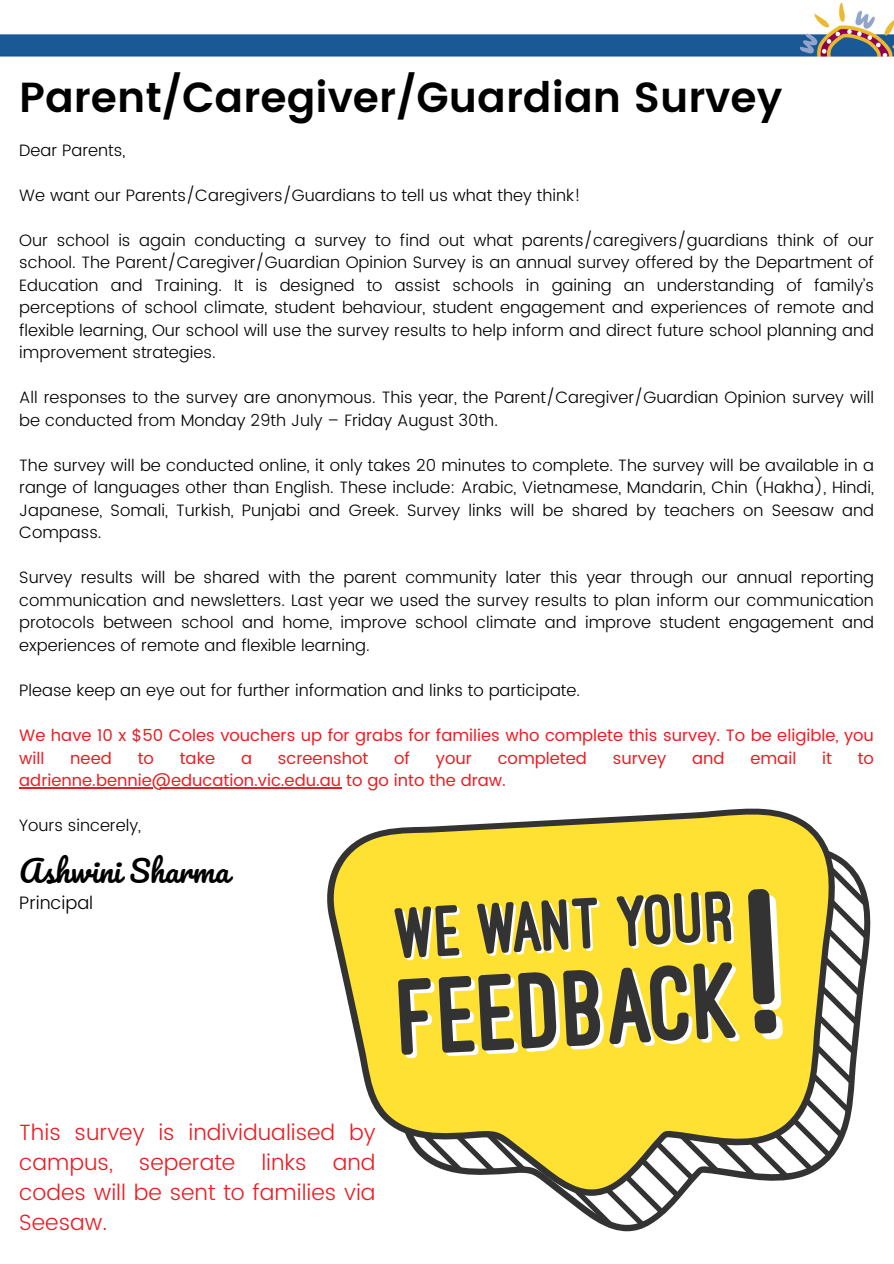
<style>
.page{position:relative;width:894px;height:1264px;background:#fff}
.page>*{position:absolute;margin:0;border:0;box-sizing:border-box;transform-origin:0 0}
.t1{font:600 42px "Poppins";color:#000}
.t2{font:30px "Pacifico";color:#000}
.t3{font:300 22.2px/30.2px "Poppins";color:#ed1c24;text-align:justify}
.t4{font:300 18px "Poppins";color:#000}
.t5{font:300 16.5px/22.5px "Poppins";color:#000;text-align:justify}
.t6{font:16.5px/22.5px "Poppins";color:#ed1c24}
</style>
<div class="page">
<img style="left:470px;top:2px;width:423px;height:55px">
<img style="left:0;top:34px;width:470px;height:23px">
<hr style="left:19px;top:787px;width:322px;height:1px;background:#ed1c24">
<svg style="left:327px;top:808px;width:511px;height:320px;fill:#fee133"></svg>
<svg style="left:394px;top:863px;width:472px;height:364px"></svg>
<p class="t1" style="left:19px;top:73px;width:764px">Parent/Caregiver/Guardian Survey</p>
<h1 class="t5" style="left:19px;top:139px;width:107px">Dear Parents,</h1>
<p class="t5" style="left:19px;top:184px;width:563px">We want our Parents/Caregivers/Guardians to tell us what they think!</p>
<p class="t5" style="left:19px;top:229px;width:856px">Our school is again conducting a survey to find out what parents/caregivers/guardians think of our school. The Parent/Caregiver/Guardian Opinion Survey is an annual survey offered by the Department of Education and Training. It is designed to assist schools in gaining an understanding of family’s perceptions of school climate, student behaviour, student engagement and experiences of remote and flexible learning, Our school will use the survey results to help inform and direct future school planning and improvement strategies.</p>
<p class="t5" style="left:19px;top:386px;width:856px">All responses to the survey are anonymous. This year, the Parent/Caregiver/Guardian Opinion survey will be conducted from Monday 29th July – Friday August 30th.</p>
<p class="t5" style="left:19px;top:454px;width:856px">The survey will be conducted online, it only takes 20 minutes to complete. The survey will be available in a range of languages other than English. These include: Arabic, Vietnamese, Mandarin, Chin (Hakha), Hindi, Japanese, Somali, Turkish, Punjabi and Greek. Survey links will be shared by teachers on Seesaw and Compass.</p>
<p class="t5" style="left:19px;top:566px;width:856px">Survey results will be shared with the parent community later this year through our annual reporting communication and newsletters. Last year we used the survey results to plan inform our communication protocols between school and home, improve school climate and improve student engagement and experiences of remote and flexible learning.</p>
<p class="t5" style="left:19px;top:679px;width:562px">Please keep an eye out for further information and links to participate.</p>
<p class="t6" style="left:19px;top:724px;width:856px">We have 10 x $50 Coles vouchers up for grabs for families who complete this survey. To be eligible, you will</p>
<p class="t6" style="left:70px;top:746px;width:43px">need</p>
<p class="t6" style="left:138px;top:746px;width:18px">to</p>
<p class="t6" style="left:180px;top:746px;width:37px">take</p>
<p class="t6" style="left:241px;top:746px;width:13px">a</p>
<p class="t6" style="left:278px;top:746px;width:92px">screenshot</p>
<p class="t6" style="left:394px;top:746px;width:17px">of</p>
<p class="t6" style="left:435px;top:746px;width:38px">your</p>
<p class="t6" style="left:497px;top:746px;width:91px">completed</p>
<p class="t6" style="left:612px;top:746px;width:55px">survey</p>
<p class="t6" style="left:692px;top:746px;width:34px">and</p>
<p class="t6" style="left:750px;top:746px;width:47px">email</p>
<p class="t6" style="left:821px;top:746px;width:11px">it</p>
<p class="t6" style="left:857px;top:746px;width:18px">to</p>
<p class="t6" style="left:19px;top:769px;width:488px">adrienne.bennie@education.vic.edu.au to go into the draw.</p>
<p class="t5" style="left:19px;top:814px;width:123px">Yours sincerely,</p>
<p class="t2" style="left:19px;top:854px;width:211px">Ashwini Sharma</p>
<p class="t4" style="left:19px;top:891px;width:75px">Principal</p>
<h2 class="t3" style="left:19px;top:1116px;width:358px">This survey is individualised by campus, seperate links and codes will be sent to families via Seesaw.</h2>
</div>
